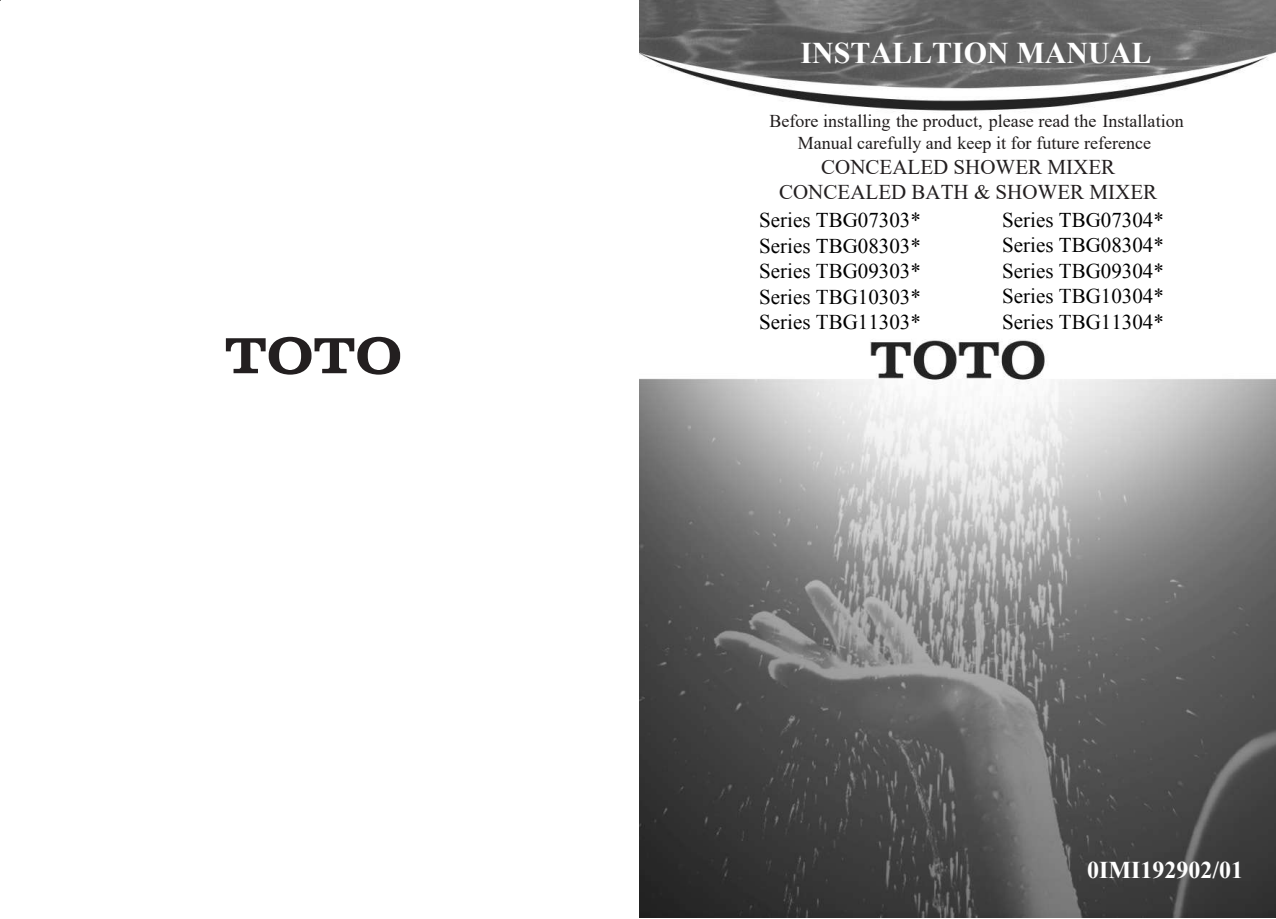
<style>
.page{position:relative;width:1276px;height:919px;background:#fff}
.page>*{position:absolute;margin:0;border:0;box-sizing:border-box;transform-origin:0 0}
.t1{font:700 30px "Times New Roman";color:#fff}
.t2{font:700 24px "Times New Roman";color:#fff}
.t3{font:21px/25.3px "Times New Roman";color:#000;text-align:justify}
.t4{font:21px/25.2px "Times New Roman";color:#231f20;text-align:center}
.t5{font:18px/21.6px "Times New Roman";color:#201c1c;text-align:center}
.s1{font-style:inherit}
</style>
<div class="page">
<img style="left:639px;top:0;width:637px;height:917px">
<svg style="left:226px;top:337px;width:174px;height:37px"></svg>
<h1 class="t1" style="left:800px;top:31px;width:352px">INSTALLTION MANUAL</h1>
<p class="t5" style="left:769px;top:110px;width:416px">Before installing the product, please read the Installation<br>Manual carefully and keep it for future reference</p>
<p class="t4" style="left:779px;top:154px;width:379px">CONCEALED SHOWER MIXER<br>CONCEALED BATH &amp; SHOWER MIXER</p>
<p class="t3" style="left:759px;top:207px;width:163px">Series TBG07303* Series TBG08303* Series TBG09303* Series TBG10303* Series TBG11303*</p>
<p class="t3" style="left:1002px;top:206px;width:163px">Series TBG07304* Series TBG08304* Series TBG09304* Series TBG10304* Series TBG11304*</p>
<p class="t2" style="left:1087px;top:852px;width:157px">0IMI19<span class="s1">29</span>0<span class="s1">2</span>/01</p>
</div>
